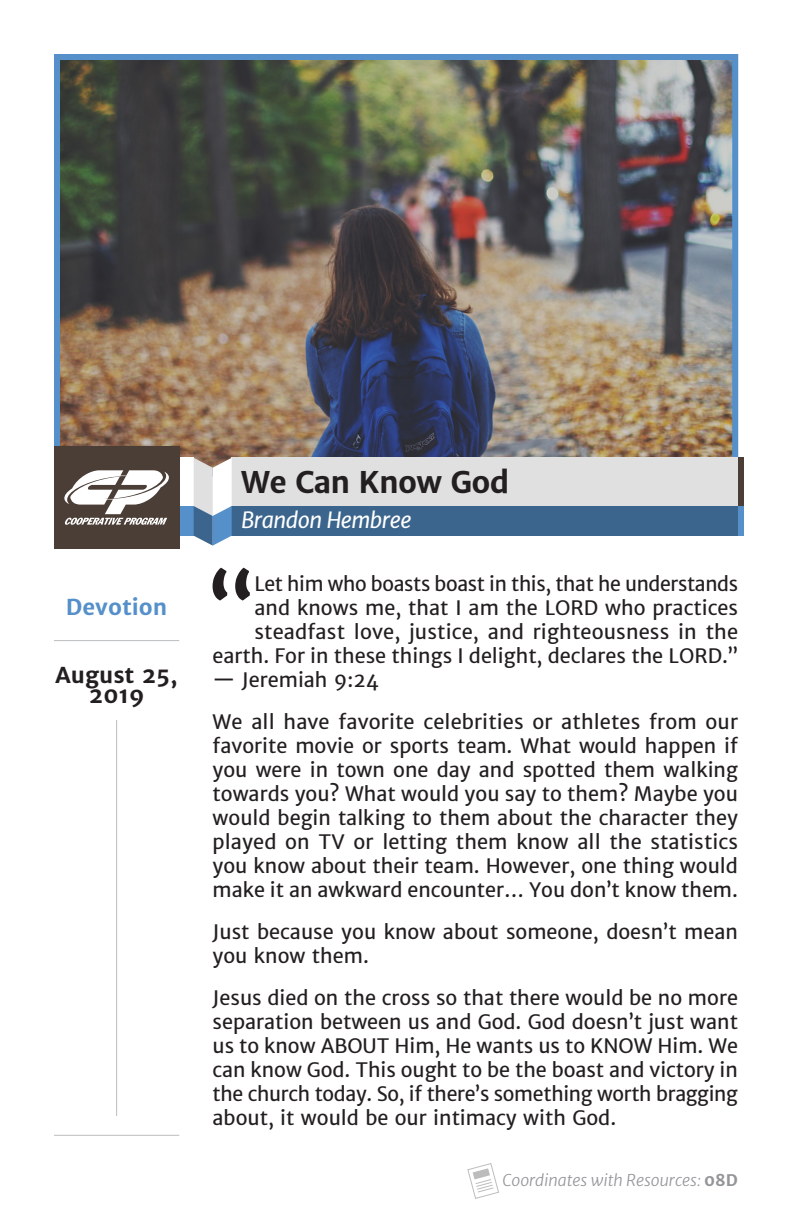
<style>
.page{position:relative;width:792px;height:1224px;background:#fff}
.page>*{position:absolute;margin:0;border:0;box-sizing:border-box;transform-origin:0 0}
.First_Paragraph{font:700 84.6px "Merriweather Sans";color:#231f20}
.Names{font:700 30px "Merriweather Sans";letter-spacing:-.025em;color:#231f20}
.Location{font:italic 22px "Merriweather Sans";letter-spacing:-.025em;color:#fff}
.Date{font:700 22px/20px "Merriweather Sans";color:#231f20;text-align:center}
.Date-2{font:700 22px "Merriweather Sans";color:#5690ca}
.Body_Copy{font:20px/24px "Merriweather Sans";color:#231f20;text-align:justify}
.First_Paragraph-2{font:20px/24px "Merriweather Sans";color:#231f20;text-align:right}
.Paragraph_Style_1{font:italic 300 16px "Merriweather Sans";color:#939598}
.s1{font-weight:700;font-style:normal}
</style>
<div class="page">
<img style="left:61px;top:61px;width:670px;height:397px">
<div style="left:54px;top:54px;width:684px;height:423px;border:6px solid #5690ca"></div>
<div style="left:170px;top:458px;width:24px;height:48px;background:#fff"></div>
<div style="left:170px;top:506px;width:24px;height:30px;background:#5690ca"></div>
<div style="left:232px;top:458px;width:506px;height:48px;background:#e0e0e0"></div>
<div style="left:738px;top:458px;width:6px;height:48px;background:#4b3e37"></div>
<div style="left:738px;top:506px;width:6px;height:30px;background:#5690ca"></div>
<div style="left:232px;top:506px;width:506px;height:30px;background:#3c658d"></div>
<svg style="left:194px;top:458px;width:38px;height:88px"></svg>
<hr style="left:54px;top:1135px;width:125px;height:1px;background:#bcbdc0">
<hr style="left:54px;top:640px;width:125px;height:1px;background:#bcbdc0">
<hr style="left:116px;top:720px;width:1px;height:396px;background:#bcbdc0">
<svg style="left:467px;top:1163px;width:32px;height:36px"></svg>
<div style="left:54px;top:446px;width:125px;height:103px;background:#4b3e37"></div>
<svg style="left:64px;top:470px;width:105px;height:55px"></svg>
<p class="Date-2" style="left:66px;top:593px;width:103px">Devotion</p>
<p class="Date" style="left:56px;top:665px;width:123px">August 25,<br>2019</p>
<p class="Names" style="left:241px;top:462px;width:270px">We Can Know God</p>
<p class="Location" style="left:241px;top:505px;width:172px">Brandon Hembree</p>
<p class="First_Paragraph" style="left:209px;top:554px;width:47px">“</p>
<p class="First_Paragraph-2" style="left:213px;top:572px;width:527px">Let him who boasts boast in this, that he understands<br>and knows me, that I am the LORD who practices steadfast love, justice, and righteousness in the earth. For in these things I delight, declares the LORD.”</p>
<p class="First_Paragraph-2" style="left:213px;top:668px;width:168px">— Jeremiah 9:24</p>
<p class="Body_Copy" style="left:213px;top:710px;width:527px">We all have favorite celebrities or athletes from our favorite movie or sports team. What would happen if you were in town one day and spotted them walking towards you? What would you say to them? Maybe you would begin talking to them about the character they played on TV or letting them know all the statistics you know about their team. However, one thing would make it an awkward encounter… You don’t know them.</p>
<p class="Body_Copy" style="left:213px;top:920px;width:527px">Just because you know about someone, doesn’t mean you know them.</p>
<p class="Body_Copy" style="left:213px;top:986px;width:527px">Jesus died on the cross so that there would be no more separation between us and God. God doesn’t just want us to know ABOUT Him, He wants us to KNOW Him. We can know God. This ought to be the boast and victory in the church today. So, if there’s something worth bragging about, it would be our intimacy with God.</p>
<p class="Paragraph_Style_1" style="left:503px;top:1169px;width:237px">Coordinates with Resources: <span class="s1">08D</span></p>
</div>
